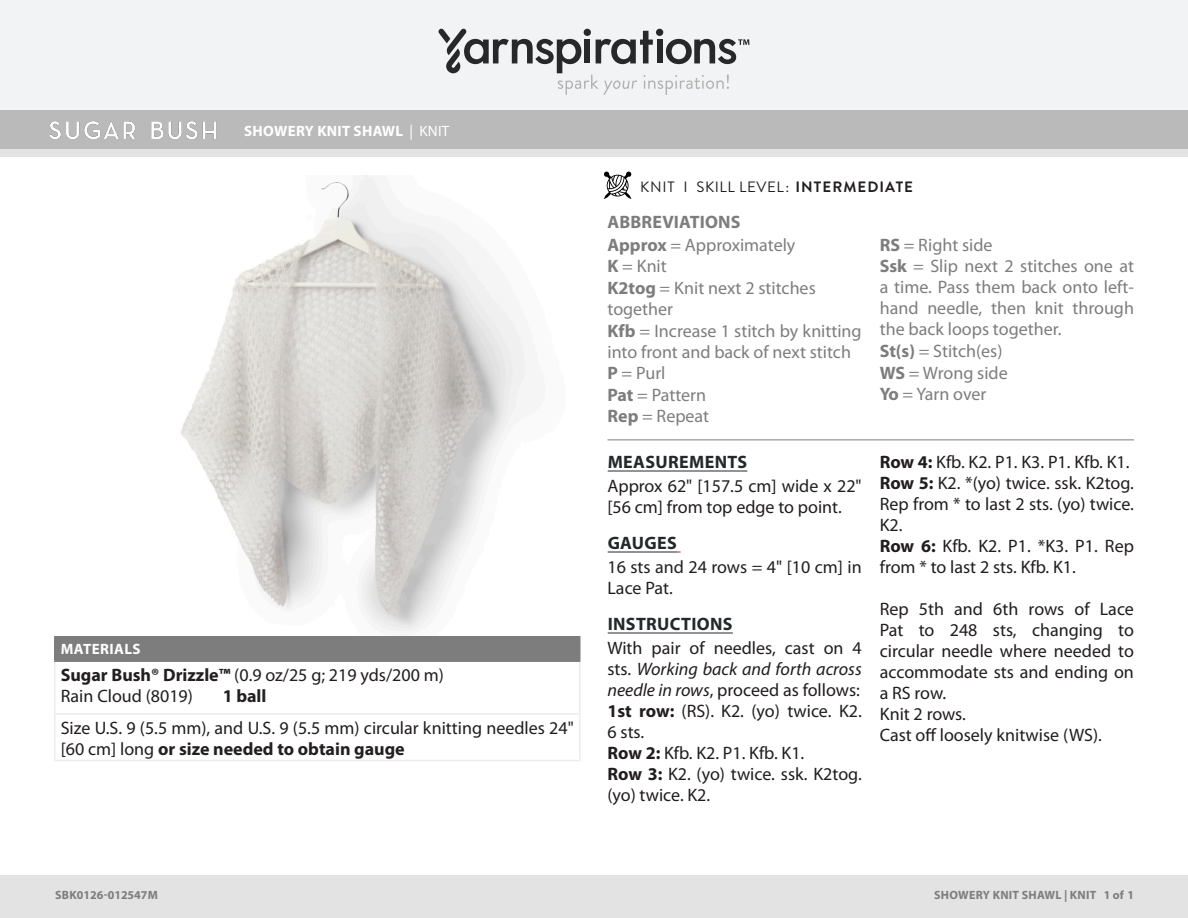
<style>
.page{position:relative;width:1188px;height:918px;background:#fff}
.page>*{position:absolute;margin:0;border:0;box-sizing:border-box;transform-origin:0 0}
.Pa0{font:18px/21px "Myriad Pro";color:#211d1e}
.Abbreviations{font:18px/21px "Myriad Pro";color:#7d7d7d}
.t1{font:18px/21px "Myriad Pro";color:#231f20}
.Head{font:700 18px "Myriad Pro";letter-spacing:.02em;color:#24282a}
.Abbreviations_Head{font:700 18px "Myriad Pro";letter-spacing:.01em;color:#7d7d7d}
.t2{font:700 18px "Myriad Pro";color:#231f20}
.Skill_Level{font:15px "Brandon Grotesque";letter-spacing:.035em;color:#231f20}
.Pattern_Title{font:700 15px "Myriad Pro";letter-spacing:.02em;color:#fff}
.Materials_Head{font:700 15px "Myriad Pro";letter-spacing:.03em;color:#fff}
.t3{font:700 12px "Myriad Pro";letter-spacing:.01em;color:#7d7d7d}
.s1{font-weight:400}
.s2{font-weight:700;color:#231f20}
.s3{color:#231f20}
.s4{font-weight:700}
.s5{font-style:italic}
</style>
<div class="page">
<div style="left:0;top:875px;width:1188px;height:43px;background:#e4e3e3"></div>
<div style="left:0;top:149px;width:1188px;height:9px;background:#e4e3e3"></div>
<div style="left:0;top:0;width:1188px;height:111px;background:#f2f3f4"></div>
<div style="left:0;top:111px;width:1188px;height:38px;background:#bbbaba"></div>
<svg style="left:604px;top:171px;width:27px;height:28px"></svg>
<div style="left:55px;top:637px;width:525px;height:24px;background:#7d7d7d"></div>
<hr style="left:54px;top:662px;width:2px;height:51px;background:#eaeced">
<hr style="left:579px;top:662px;width:1px;height:51px;background:#eaeced">
<hr style="left:54px;top:715px;width:2px;height:45px;background:#eaeced">
<hr style="left:579px;top:715px;width:1px;height:45px;background:#eaeced">
<hr style="left:54px;top:713px;width:526px;height:2px;background:#eaeced">
<hr style="left:54px;top:760px;width:526px;height:1px;background:#eaeced">
<hr style="left:54px;top:636px;width:526px;height:2px;background:#7d7d7d">
<hr style="left:54px;top:638px;width:2px;height:22px;background:#7d7d7d">
<hr style="left:54px;top:660px;width:526px;height:2px;background:#7d7d7d">
<svg style="left:438px;top:29px;width:311px;height:66px"></svg>
<hr style="left:608px;top:471px;width:139px;height:1px;background:#24282a">
<hr style="left:608px;top:552px;width:69px;height:1px;background:#24282a">
<hr style="left:608px;top:633px;width:125px;height:1px;background:#24282a">
<img style="left:181px;top:176px;width:345px;height:455px">
<img style="left:50px;top:121px;width:166px;height:17px">
<hr style="left:608px;top:440px;width:526px;height:1px;background:#7d7d7d">
<p class="Pattern_Title" style="left:244px;top:121px;width:207px">SHOWERY KNIT SHAWL <span class="s1">| KNIT</span></p>
<p class="Materials_Head" style="left:61px;top:639px;width:81px">MATERIALS</p>
<p class="Pa0" style="left:61px;top:664px;width:385px"><span class="s2">Sugar Bush® Drizzle™</span> <span class="s3">(</span>0.9 oz/25 g; 219 yds/200 m<span class="s3">)</span></p>
<p class="Pa0" style="left:61px;top:685px;width:134px">Rain Cloud <span class="s3">(</span>8019<span class="s3">)</span></p>
<p class="t2" style="left:223px;top:684px;width:45px">1 ball</p>
<p class="Pa0" style="left:61px;top:717px;width:515px">Size U.S. 9 (5.5 mm), and U.S. 9 (5.5 mm) circular knitting needles 24" [60 cm] long <span class="s2">or size needed to obtain gauge</span></p>
<p class="Skill_Level" style="left:640px;top:177px;width:275px">KNIT I SKILL LEVEL: <span class="s4">INTERMEDIATE</span></p>
<p class="Abbreviations_Head" style="left:608px;top:210px;width:135px">ABBREVIATIONS</p>
<p class="Abbreviations" style="left:608px;top:234px;width:189px"><span class="s4">Approx</span> = Approximately</p>
<p class="Abbreviations" style="left:608px;top:256px;width:61px"><span class="s4">K</span> = Knit</p>
<p class="Abbreviations" style="left:608px;top:277px;width:210px"><span class="s4">K2tog</span> = Knit next 2 stitches together</p>
<p class="Abbreviations" style="left:608px;top:320px;width:256px"><span class="s4">Kfb</span> = Increase 1 stitch by knitting into front and back of next stitch</p>
<p class="Abbreviations" style="left:608px;top:362px;width:60px"><span class="s4">P</span> = Purl</p>
<p class="Abbreviations" style="left:608px;top:384px;width:100px"><span class="s4">Pat</span> = Pattern</p>
<p class="Abbreviations" style="left:608px;top:406px;width:103px"><span class="s4">Rep</span> = Repeat</p>
<p class="Head" style="left:608px;top:450px;width:141px">MEASUREMENTS</p>
<p class="Pa0" style="left:608px;top:475px;width:256px">Approx 62" [157.5 cm] wide x 22" [56 cm] from top edge to point.</p>
<p class="Head" style="left:608px;top:531px;width:71px">GAUGES</p>
<p class="t1" style="left:608px;top:556px;width:256px">16 sts and 24 rows = 4" [10 cm] in<br>Lace Pat.</p>
<p class="Head" style="left:608px;top:612px;width:126px">INSTRUCTIONS</p>
<p class="Pa0" style="left:608px;top:637px;width:256px;text-align:justify">With pair of needles, cast on 4 sts. <span class="s5">Working back and forth across needle in rows</span>, proceed as follows:</p>
<p class="Pa0" style="left:608px;top:700px;width:256px"><span class="s4">1st row:</span> (RS). K2. (yo) twice. K2.<br>6 sts.</p>
<p class="Pa0" style="left:608px;top:742px;width:198px"><span class="s4">Row 2:</span> Kfb. K2. P1. Kfb. K1.</p>
<p class="Pa0" style="left:608px;top:763px;width:256px"><span class="s4">Row 3:</span> K2. (yo) twice. ssk. K2tog. (yo) twice. K2.</p>
<p class="Abbreviations" style="left:880px;top:234px;width:114px"><span class="s4">RS</span> = Right side</p>
<p class="Abbreviations" style="left:880px;top:256px;width:256px;text-align:justify"><span class="s4">Ssk</span> = Slip next 2 stitches one at a time. Pass them back onto left&shy;hand needle, then knit through the back loops together.</p>
<p class="Abbreviations" style="left:880px;top:340px;width:124px"><span class="s4">St(s)</span> = Stitch(es)</p>
<p class="Abbreviations" style="left:880px;top:362px;width:129px"><span class="s4">WS</span> = Wrong side</p>
<p class="Abbreviations" style="left:880px;top:383px;width:108px"><span class="s4">Yo</span> = Yarn over</p>
<p class="Pa0" style="left:880px;top:451px;width:251px"><span class="s4">Row 4:</span> Kfb. K2. P1. K3. P1. Kfb. K1.</p>
<p class="Pa0" style="left:880px;top:472px;width:256px;text-align:justify"><span class="s4">Row 5:</span> K2. *(yo) twice. ssk. K2tog.<br>Rep from * to last 2 sts. (yo) twice.<br>K2.</p>
<p class="Pa0" style="left:880px;top:535px;width:256px"><span class="s4">Row 6:</span> Kfb. K2. P1. *K3. P1. Rep from * to last 2 sts. Kfb. K1.</p>
<p class="Pa0" style="left:880px;top:598px;width:256px;text-align:justify">Rep 5th and 6th rows of Lace Pat to 248 sts, changing to circular needle where needed to accommodate sts and ending on a RS row.</p>
<p class="Pa0" style="left:880px;top:703px;width:88px">Knit 2 rows.</p>
<p class="Pa0" style="left:880px;top:724px;width:224px">Cast off loosely knitwise (WS).</p>
<p class="t3" style="left:55px;top:887px;width:104px">SBK0126-012547M</p>
<p class="t3" style="left:934px;top:887px;width:201px">SHOWERY KNIT SHAWL | KNIT 1 of 1</p>
<p class="t3" style="left:60px;top:887px;width:26px">KU #</p>
<p class="t3" style="left:1030px;top:887px;width:62px">X | CROCHE</p>
<p class="t3" style="left:1127px;top:887px;width:9px">X</p>
</div>
